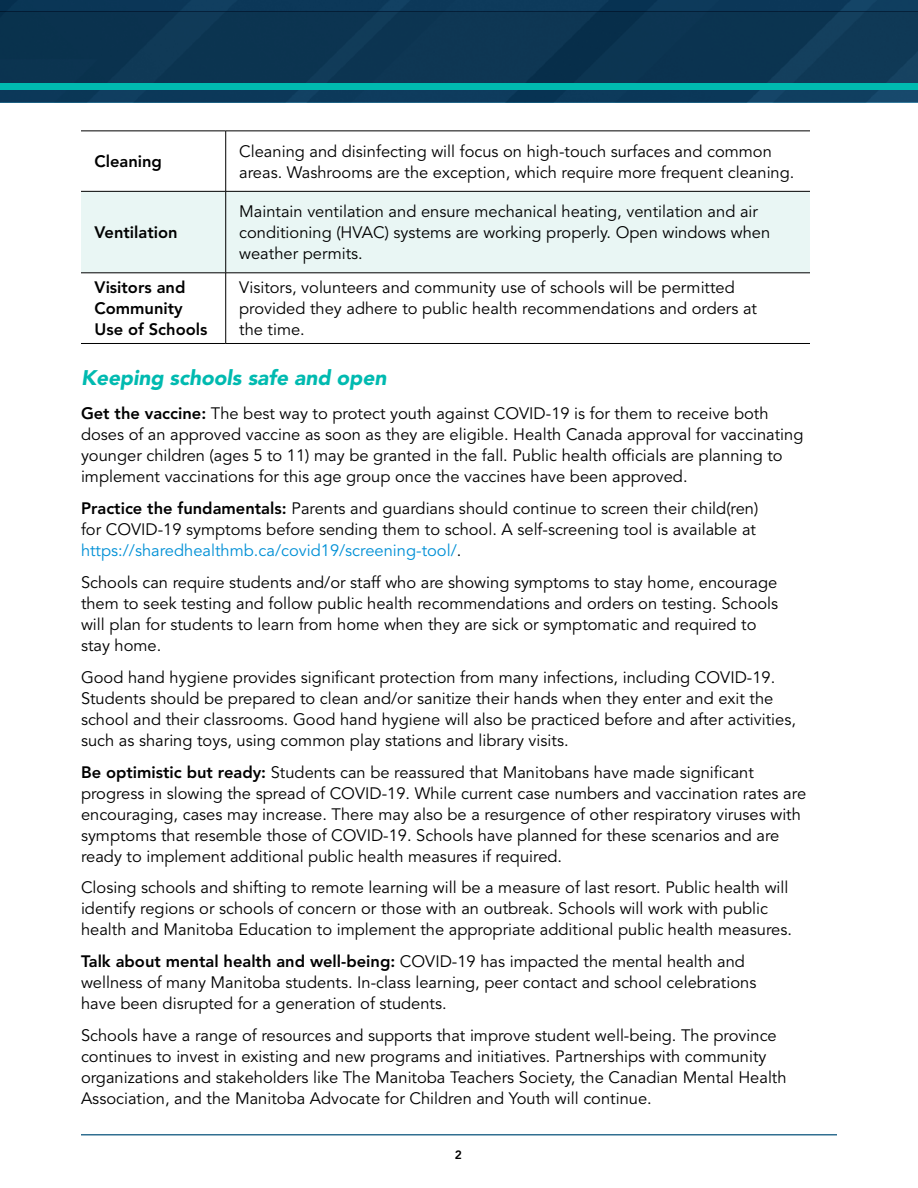
<style>
.page{position:relative;width:918px;height:1188px;background:#fff}
.page>*{position:absolute;margin:0;border:0;box-sizing:border-box;transform-origin:0 0}
.subhead{font:italic 900 21px "Avenir LT Std";letter-spacing:-.005em;color:#00bab0}
.body{font:16.5px/21px "Avenir LT Std";color:#000}
.body-2{font:800 16.5px/21px "Avenir LT Std";color:#000}
.t1{font:800 12px "Avenir LT Std";color:#000}
.s1{font-weight:800}
.s2{color:#0090d6}
</style>
<div class="page">
<div style="left:0;top:0;width:918px;height:12px;background:#0c3859"></div>
<svg style="left:0;top:90px;width:918px;height:12px;fill:#0c395a"></svg>
<div style="left:0;top:12px;width:918px;height:71px;background:#0c3451"></div>
<div style="left:0;top:84px;width:918px;height:6px;background:#00bab0"></div>
<div style="left:81px;top:192px;width:729px;height:81px;background:#e9f6f4"></div>
<hr style="left:225px;top:131px;width:1px;height:60px;background:#000">
<hr style="left:225px;top:192px;width:1px;height:81px;background:#000">
<hr style="left:225px;top:273px;width:1px;height:70px;background:#000">
<hr style="left:81px;top:343px;width:145px;height:1px;background:#000">
<hr style="left:226px;top:343px;width:584px;height:1px;background:#000">
<hr style="left:81px;top:131px;width:145px;height:1px;background:#000">
<hr style="left:226px;top:131px;width:584px;height:1px;background:#000">
<hr style="left:81px;top:191px;width:145px;height:1px;background:#000">
<hr style="left:226px;top:191px;width:584px;height:1px;background:#000">
<hr style="left:81px;top:273px;width:145px;height:1px;background:#000">
<hr style="left:226px;top:273px;width:584px;height:1px;background:#000">
<hr style="left:81px;top:1134px;width:756px;height:2px;background:#316f91">
<p class="body-2" style="left:94px;top:151px;width:69px">Cleaning</p>
<p class="body" style="left:239px;top:141px;width:557px">Cleaning and disinfecting will focus on high-touch surfaces and common areas. Washrooms are the exception, which require more frequent cleaning.</p>
<p class="body-2" style="left:94px;top:222px;width:85px">Ventilation</p>
<p class="body" style="left:239px;top:202px;width:533px">Maintain ventilation and ensure mechanical heating, ventilation and air conditioning (HVAC) systems are working properly. Open windows when weather permits.</p>
<p class="body-2" style="left:94px;top:277px;width:114px">Visitors and<br>Community<br>Use of Schools</p>
<p class="body" style="left:239px;top:278px;width:519px">Visitors, volunteers and community use of schools will be permitted provided they adhere to public health recommendations and orders at the time.</p>
<p class="subhead" style="left:81px;top:365px;width:307px">Keeping schools safe and open</p>
<p class="body" style="left:81px;top:404px;width:724px"><span class="s1">Get the vaccine:</span> The best way to protect youth against COVID-19 is for them to receive both doses of an approved vaccine as soon as they are eligible. Health Canada approval for vaccinating younger children (ages 5 to 11) may be granted in the fall. Public health officials are planning to implement vaccinations for this age group once the vaccines have been approved.</p>
<p class="body" style="left:81px;top:499px;width:679px"><span class="s1">Practice the fundamentals:</span> Parents and guardians should continue to screen their child(ren) for COVID-19 symptoms before sending them to school. A self-screening tool is available at <span class="s2">https://sharedhealthmb.ca/covid19/screening-tool/</span>.</p>
<p class="body" style="left:81px;top:572px;width:699px">Schools can require students and/or staff who are showing symptoms to stay home, encourage them to seek testing and follow public health recommendations and orders on testing. Schools will plan for students to learn from home when they are sick or symptomatic and required to stay home.</p>
<p class="body" style="left:81px;top:667px;width:716px">Good hand hygiene provides significant protection from many infections, including COVID-19.<br>Students should be prepared to clean and/or sanitize their hands when they enter and exit the school and their classrooms. Good hand hygiene will also be practiced before and after activities, such as sharing toys, using common play stations and library visits.</p>
<p class="body" style="left:81px;top:762px;width:727px"><span class="s1">Be optimistic but ready:</span> Students can be reassured that Manitobans have made significant progress in slowing the spread of COVID-19. While current case numbers and vaccination rates are encouraging, cases may increase. There may also be a resurgence of other respiratory viruses with symptoms that resemble those of COVID-19. Schools have planned for these scenarios and are ready to implement additional public health measures if required.</p>
<p class="body" style="left:81px;top:878px;width:712px">Closing schools and shifting to remote learning will be a measure of last resort. Public health will identify regions or schools of concern or those with an outbreak. Schools will work with public health and Manitoba Education to implement the appropriate additional public health measures.</p>
<p class="body" style="left:81px;top:952px;width:677px"><span class="s1">Talk about mental health and well-being:</span> COVID-19 has impacted the mental health and wellness of many Manitoba students. In-class learning, peer contact and school celebrations have been disrupted for a generation of students.</p>
<p class="body" style="left:81px;top:1025px;width:707px">Schools have a range of resources and supports that improve student well-being. The province continues to invest in existing and new programs and initiatives. Partnerships with community organizations and stakeholders like The Manitoba Teachers Society, the Canadian Mental Health Association, and the Manitoba Advocate for Children and Youth will continue.</p>
<p class="t1" style="left:455px;top:1148px;width:9px">2</p>
</div>
